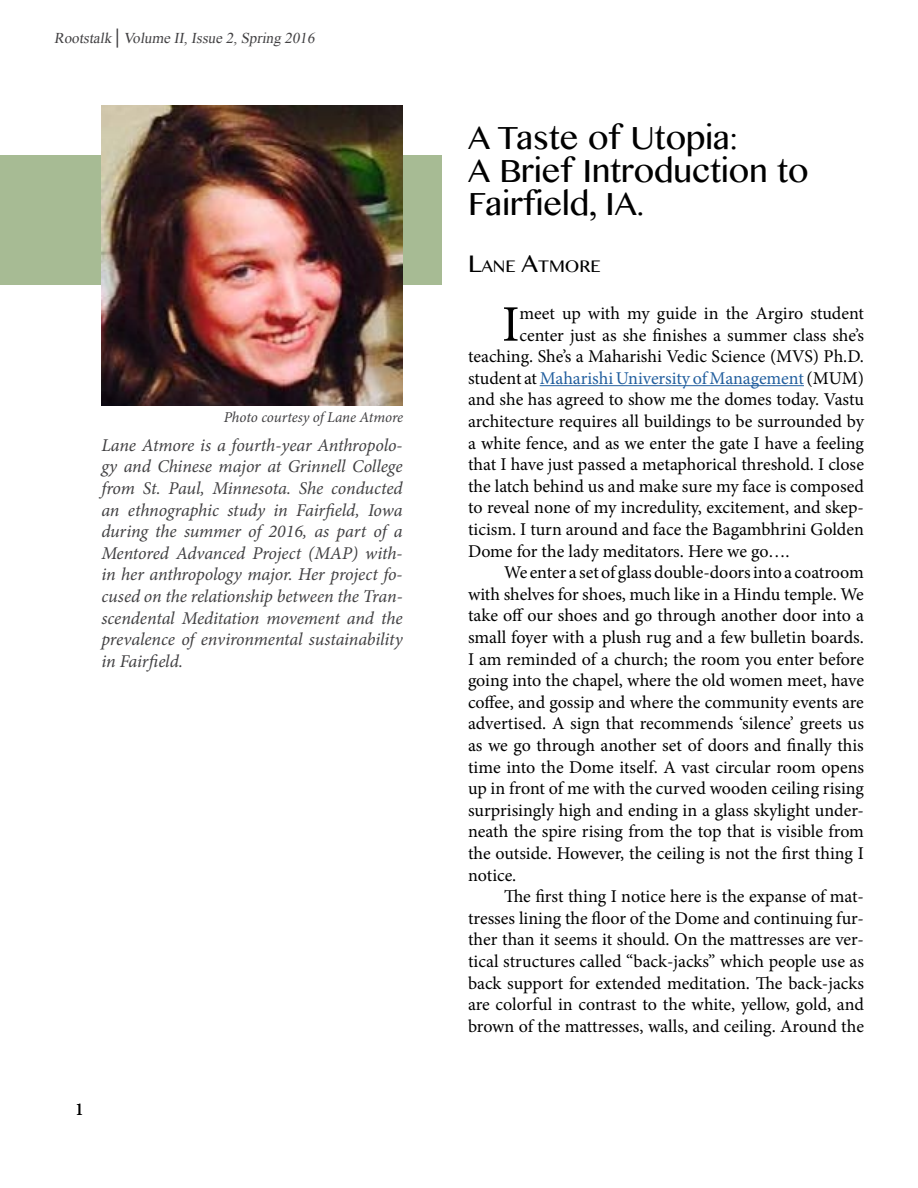
<style>
.page{position:relative;width:918px;height:1188px;background:#fff}
.page>*{position:absolute;margin:0;border:0;box-sizing:border-box;transform-origin:0 0}
.t1{font:51.3px "Minion Pro";color:#000}
.t2{font:36px/33px "Kannada MN";color:#000}
.t3{font:18.9px "Kannada MN";color:#000}
.t4{font:18px "Minion Pro";letter-spacing:-.005em;color:#000}
.t5{font:italic 18px/21.6px "Minion Pro";letter-spacing:-.01em;color:#414042;text-align:justify}
.t6{font:18px "Minion Pro";letter-spacing:-.005em;color:#215e9e}
.t7{font:italic 15px "Times New Roman";color:#414042}
.t8{font:italic 15px "Minion Pro";letter-spacing:-.01em;color:#414042}
.s1{font-weight:700;font-style:normal;font-size:21px}
.s2{font-size:27px}
.s3{color:#000}
</style>
<div class="page">
<div style="left:0;top:156px;width:442px;height:129px;background:#a7bb94"></div>
<hr style="left:540px;top:385px;width:264px;height:1px;background:#215e9e">
<img style="left:101px;top:106px;width:302px;height:300px">
<p class="t7" style="left:54px;top:28px;width:265px">Rootstalk <span class="s1">|</span> Volume II,Issue 2,Spring 2016</p>
<p class="t8" style="left:224px;top:407px;width:181px">Photo courtesy of Lane Atmore</p>
<p class="t5" style="left:101px;top:434px;width:303px">Lane Atmore is a fourth-year Anthropolo&shy;gy and Chinese major at Grinnell College from St. Paul, Minnesota. She conducted an ethnographic study in Fairfield, Iowa during the summer of 2016, as part of a Mentored Advanced Project (MAP) with&shy;in her anthropology major. Her project fo&shy;cused on the relationship between the Tran&shy;scendental Meditation movement and the prevalence of environmental sustainability in Fairfield.</p>
<p class="t4" style="left:75px;top:1097px;width:10px">1</p>
<h2 class="t2" style="left:468px;top:120px;width:342px">A Taste of Utopia:<br>A Brief Introduction to<br>Fairfield, IA.</h2>
<p class="t3" style="left:468px;top:255px;width:134px"><span class="s2">L</span>ANE <span class="s2">A</span>TMORE</p>
<h1 class="t1" style="left:502px;top:290px;width:19px">I</h1>
<p class="t4" style="left:520px;top:301px;width:346px">meet up with my guide in the Argiro student</p>
<p class="t4" style="left:520px;top:323px;width:346px">center just as she finishes a summer class she’s</p>
<p class="t4" style="left:468px;top:344px;width:398px">teaching. She’s a Maharishi Vedic Science (MVS) Ph.D.</p>
<p class="t6" style="left:468px;top:366px;width:398px"><span class="s3">student at</span> Maharishi University of Management <span class="s3">(MUM)</span></p>
<p class="t4" style="left:468px;top:388px;width:397px">and she has agreed to show me the domes today. Vastu</p>
<p class="t4" style="left:468px;top:409px;width:398px">architecture requires all buildings to be surrounded by</p>
<p class="t4" style="left:468px;top:431px;width:397px">a white fence, and as we enter the gate I have a feeling</p>
<p class="t4" style="left:468px;top:452px;width:397px">that I have just passed a metaphorical threshold. I close</p>
<p class="t4" style="left:468px;top:474px;width:398px">the latch behind us and make sure my face is composed</p>
<p class="t4" style="left:468px;top:496px;width:398px">to reveal none of my incredulity, excitement, and skep-</p>
<p class="t4" style="left:468px;top:517px;width:397px">ticism. I turn around and face the Bagambhrini Golden</p>
<p class="t4" style="left:468px;top:539px;width:323px">Dome for the lady meditators. Here we go….</p>
<p class="t4" style="left:504px;top:560px;width:362px">We enter a set of glass double-doors into a coatroom</p>
<p class="t4" style="left:468px;top:582px;width:397px">with shelves for shoes, much like in a Hindu temple. We</p>
<p class="t4" style="left:468px;top:604px;width:398px">take off our shoes and go through another door into a</p>
<p class="t4" style="left:468px;top:625px;width:397px">small foyer with a plush rug and a few bulletin boards.</p>
<p class="t4" style="left:468px;top:647px;width:398px">I am reminded of a church; the room you enter before</p>
<p class="t4" style="left:468px;top:668px;width:398px">going into the chapel, where the old women meet, have</p>
<p class="t4" style="left:468px;top:690px;width:397px">coffee, and gossip and where the community events are</p>
<p class="t4" style="left:468px;top:712px;width:397px">advertised. A sign that recommends ‘silence’ greets us</p>
<p class="t4" style="left:468px;top:733px;width:397px">as we go through another set of doors and finally this</p>
<p class="t4" style="left:468px;top:755px;width:397px">time into the Dome itself. A vast circular room opens</p>
<p class="t4" style="left:468px;top:776px;width:398px">up in front of me with the curved wooden ceiling rising</p>
<p class="t4" style="left:468px;top:798px;width:397px">surprisingly high and ending in a glass skylight under-</p>
<p class="t4" style="left:468px;top:820px;width:398px">neath the spire rising from the top that is visible from</p>
<p class="t4" style="left:468px;top:841px;width:397px">the outside. However, the ceiling is not the first thing I</p>
<p class="t4" style="left:468px;top:863px;width:50px">notice.</p>
<p class="t4" style="left:504px;top:884px;width:361px">The first thing I notice here is the expanse of mat-</p>
<p class="t4" style="left:468px;top:906px;width:397px">tresses lining the floor of the Dome and continuing fur-</p>
<p class="t4" style="left:468px;top:928px;width:397px">ther than it seems it should. On the mattresses are ver-</p>
<p class="t4" style="left:468px;top:949px;width:398px">tical structures called “back-jacks” which people use as</p>
<p class="t4" style="left:468px;top:971px;width:397px">back support for extended meditation. The back-jacks</p>
<p class="t4" style="left:468px;top:992px;width:398px">are colorful in contrast to the white, yellow, gold, and</p>
<p class="t4" style="left:468px;top:1014px;width:398px">brown of the mattresses, walls, and ceiling. Around the</p>
</div>
